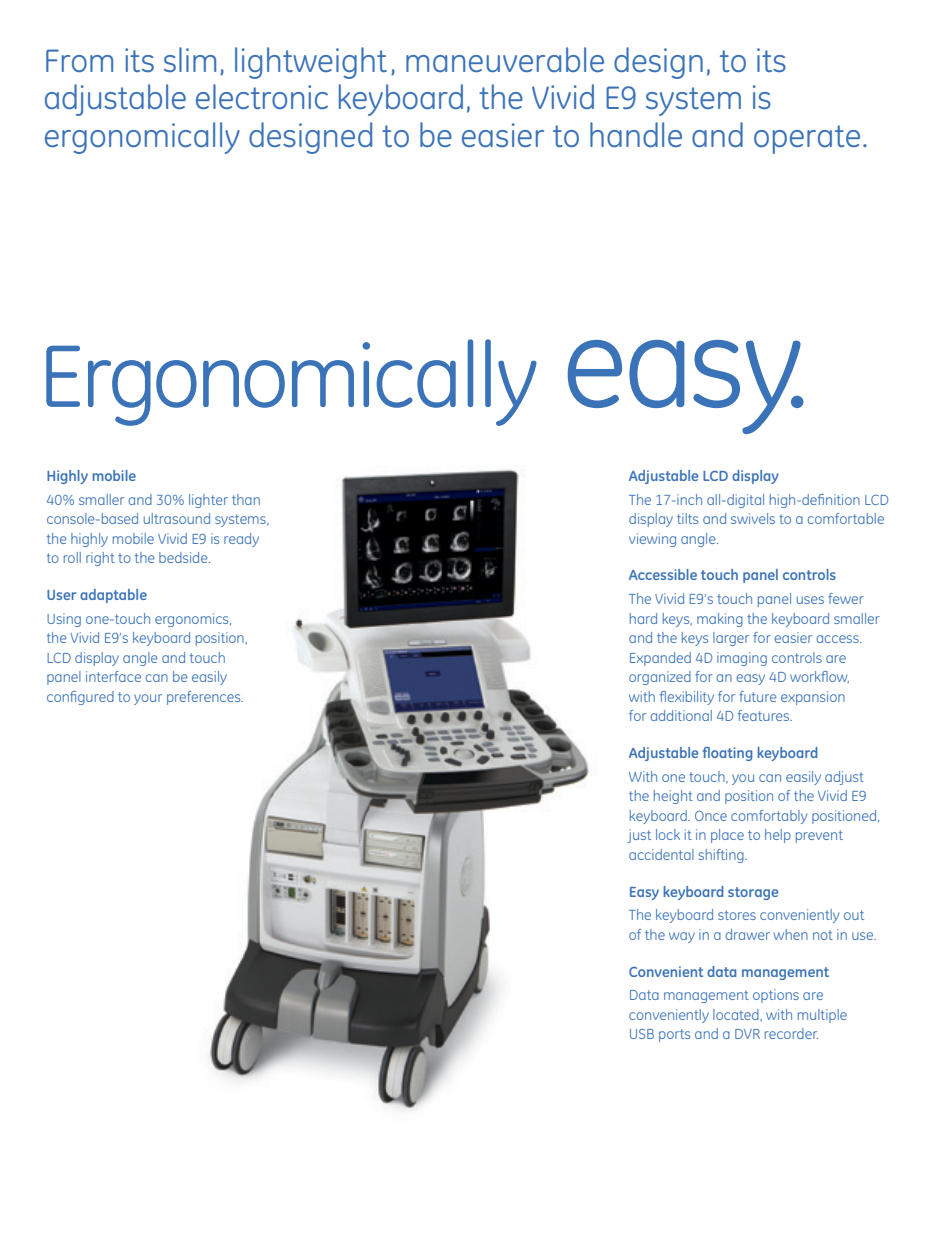
<style>
.page{position:relative;width:945px;height:1242px;background:#fff}
.page>*{position:absolute;margin:0;border:0;box-sizing:border-box;transform-origin:0 0}
.t1{font:90px "GE Inspira";letter-spacing:-.04em;color:#3b73b9}
.t2{font:33px/37.5px "GE Inspira";color:#3b73b9}
.t3{font:15px/19.5px "GE Inspira";color:#3b73b9}
.t4{font:700 15px "GE Inspira";color:#3b73b9}
.s1{font-size:129px}
</style>
<div class="page">
<img style="left:206px;top:469px;width:384px;height:643px">
<h2 class="t2" style="left:43px;top:42px;width:826px">From its slim, lightweight, maneuverable design, to its adjustable electronic keyboard, the Vivid E9 system is ergonomically designed to be easier to handle and operate.</h2>
<h1 class="t1" style="left:38px;top:324px;width:773px">Ergonomically <span class="s1">easy.</span></h1>
<p class="t4" style="left:46px;top:466px;width:91px">Highly mobile</p>
<p class="t3" style="left:46px;top:490px;width:224px">40% smaller and 30% lighter than console-based ultrasound systems, the highly mobile Vivid E9 is ready to roll right to the bedside.</p>
<p class="t4" style="left:46px;top:585px;width:102px">User adaptable</p>
<p class="t3" style="left:46px;top:609px;width:203px">Using one-touch ergonomics, the Vivid E9’s keyboard position,<br>LCD display angle and touch panel interface can be easily configured to your preferences.</p>
<p class="t4" style="left:629px;top:466px;width:152px">Adjustable LCD display</p>
<p class="t3" style="left:629px;top:490px;width:262px">The 17-inch all-digital high-definition LCD display tilts and swivels to a comfortable viewing angle.</p>
<p class="t4" style="left:629px;top:566px;width:209px">Accessible touch panel controls</p>
<p class="t3" style="left:629px;top:589px;width:253px">The Vivid E9’s touch panel uses fewer hard keys, making the keyboard smaller and the keys larger for easier access.<br>Expanded 4D imaging controls are organized for an easy 4D workflow, with flexibility for future expansion<br>for additional 4D features.</p>
<p class="t4" style="left:629px;top:743px;width:191px">Adjustable floating keyboard</p>
<p class="t3" style="left:629px;top:767px;width:253px">With one touch, you can easily adjust the height and position of the Vivid E9 keyboard. Once comfortably positioned, just lock it in place to help prevent accidental shifting.</p>
<p class="t4" style="left:629px;top:882px;width:151px">Easy keyboard storage</p>
<p class="t3" style="left:629px;top:905px;width:249px">The keyboard stores conveniently out of the way in a drawer when not in use.</p>
<p class="t4" style="left:629px;top:962px;width:202px">Convenient data management</p>
<p class="t3" style="left:629px;top:986px;width:220px">Data management options are conveniently located, with multiple<br>USB ports and a DVR recorder.</p>
</div>
